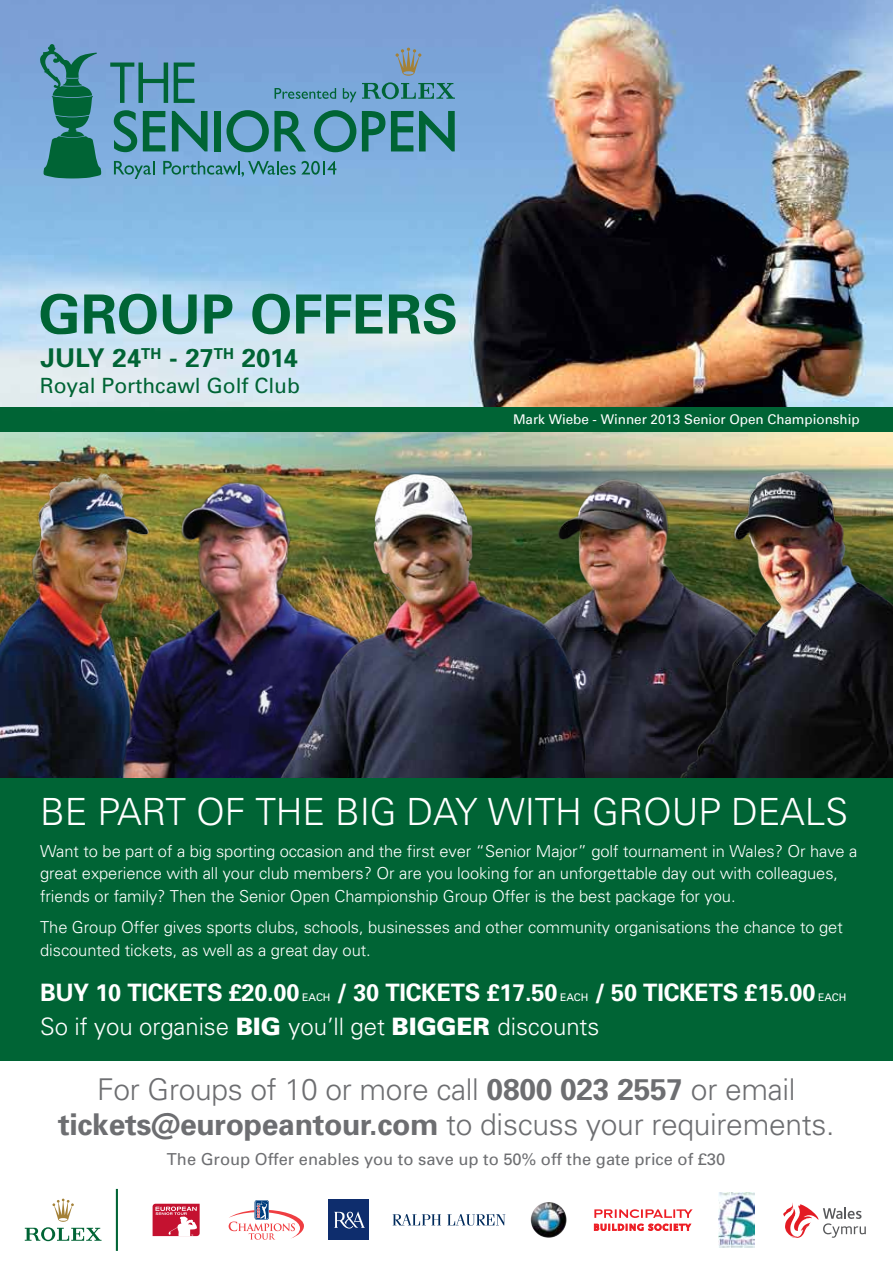
<style>
.page{position:relative;width:893px;height:1263px;background:#fff}
.page>*{position:absolute;margin:0;border:0;box-sizing:border-box;transform-origin:0 0}
.t1{font:700 54.15px "Univers";color:#006435}
.t2{font:300 37.5px "Univers";letter-spacing:-.005em;color:#fff}
.t3{font:300 30px/34.5px "Univers";letter-spacing:-.01em;color:#6d6e71;text-align:center}
.t4{font:700 25.8px "Univers";color:#006435}
.t5{font:700 24px "Univers";letter-spacing:-.01em;color:#fff}
.t6{font:300 24px "Univers";letter-spacing:-.005em;color:#fff}
.t7{font:21px "Univers";color:#006435}
.t8{font:300 16.5px/22.5px "Univers";letter-spacing:-.005em;color:#fff}
.t9{font:16.5px "Univers";color:#6d6e71}
.t10{font:13.35px "Univers";color:#fff}
.t11{font:10.5px "Univers";letter-spacing:-.005em;color:#fff}
.s1{font-weight:900}
.s2{font-weight:700}
</style>
<div class="page">
<img style="left:0;top:432px;width:893px;height:34px">
<img style="left:0;top:0;width:893px;height:407px">
<img style="left:422px;top:461px;width:471px;height:317px">
<img style="left:645px;top:467px;width:248px;height:311px">
<img style="left:0;top:465px;width:200px;height:313px">
<img style="left:106px;top:467px;width:85px;height:311px">
<img style="left:191px;top:466px;width:419px;height:312px">
<div style="left:0;top:407px;width:893px;height:25px;background:#006435"></div>
<div style="left:0;top:778px;width:893px;height:283px;background:#006435"></div>
<img style="left:17px;top:353px;width:306px;height:54px">
<svg style="left:110px;top:63px;width:58px;height:40px"></svg>
<svg style="left:174px;top:63px;width:21px;height:40px"></svg>
<svg style="left:314px;top:110px;width:42px;height:42px"></svg>
<svg style="left:362px;top:111px;width:23px;height:40px"></svg>
<svg style="left:391px;top:111px;width:22px;height:40px"></svg>
<svg style="left:419px;top:111px;width:36px;height:40px"></svg>
<svg style="left:114px;top:110px;width:192px;height:42px"></svg>
<svg style="left:39px;top:44px;width:62px;height:134px"></svg>
<svg style="left:275px;top:88px;width:61px;height:11px"></svg>
<svg style="left:343px;top:88px;width:13px;height:14px"></svg>
<svg style="left:396px;top:48px;width:25px;height:28px"></svg>
<svg style="left:362px;top:82px;width:93px;height:17px"></svg>
<svg style="left:114px;top:161px;width:40px;height:18px"></svg>
<svg style="left:163px;top:161px;width:173px;height:16px"></svg>
<hr style="left:116px;top:1189px;width:2px;height:62px;background:#006435">
<svg style="left:229px;top:1200px;width:75px;height:40px"></svg>
<div style="left:329px;top:1200px;width:40px;height:40px;background:#0e2d6d"></div>
<svg style="left:334px;top:1211px;width:31px;height:17px"></svg>
<svg style="left:152px;top:1203px;width:48px;height:34px"></svg>
<svg style="left:393px;top:1214px;width:48px;height:11px"></svg>
<svg style="left:447px;top:1214px;width:58px;height:12px"></svg>
<svg style="left:25px;top:1198px;width:77px;height:43px"></svg>
<img style="left:718px;top:1193px;width:37px;height:54px">
<svg style="left:783px;top:1203px;width:83px;height:35px"></svg>
<img style="left:531px;top:1202px;width:36px;height:36px">
<svg style="left:594px;top:1209px;width:99px;height:9px"></svg>
<svg style="left:593px;top:1224px;width:98px;height:7px"></svg>
<h1 class="t1" style="left:39px;top:279px;width:421px">GROUP OFFERS</h1>
<h3 class="t4" style="left:41px;top:342px;width:259px">JULY 24<sup>TH</sup> - 27<sup>TH</sup> 2014</h3>
<p class="t7" style="left:40px;top:373px;width:262px">Royal Porthcawl Golf Club</p>
<p class="t10" style="left:513px;top:411px;width:348px">Mark Wiebe - Winner 2013 Senior Open Championship</p>
<h2 class="t2" style="left:40px;top:789px;width:809px">BE PART OF THE BIG DAY WITH GROUP DEALS</h2>
<p class="t8" style="left:40px;top:839px;width:819px">Want to be part of a big sporting occasion and the first ever “Senior Major” golf tournament in Wales? Or have a great experience with all your club members? Or are you looking for an unforgettable day out with colleagues, friends or family? Then the Senior Open Championship Group Offer is the best package for you.</p>
<p class="t8" style="left:40px;top:915px;width:804px">The Group Offer gives sports clubs, schools, businesses and other community organisations the chance to get discounted tickets, as well as a great day out.</p>
<h3 class="t5" style="left:40px;top:977px;width:261px">BUY 10 TICKETS £20.00</h3>
<p class="t11" style="left:302px;top:990px;width:30px">EACH</p>
<h3 class="t5" style="left:337px;top:977px;width:222px">/ 30 TICKETS £17.50</h3>
<p class="t11" style="left:560px;top:990px;width:30px">EACH</p>
<h3 class="t5" style="left:595px;top:977px;width:222px">/ 50 TICKETS £15.00</h3>
<p class="t11" style="left:818px;top:990px;width:30px">EACH</p>
<h3 class="t6" style="left:40px;top:1012px;width:561px">So if you organise <span class="s1">BIG</span> you’ll get <span class="s1">BIGGER</span> discounts</h3>
<h3 class="t3" style="left:58px;top:1071px;width:778px">For Groups of 10 or more call <span class="s2">0800 023 2557</span> or email <span class="s2">tickets@europeantour.com</span> to discuss your requirements.</h3>
<p class="t9" style="left:167px;top:1148px;width:560px">The Group Offer enables you to save up to 50% off the gate price of £30</p>
</div>
